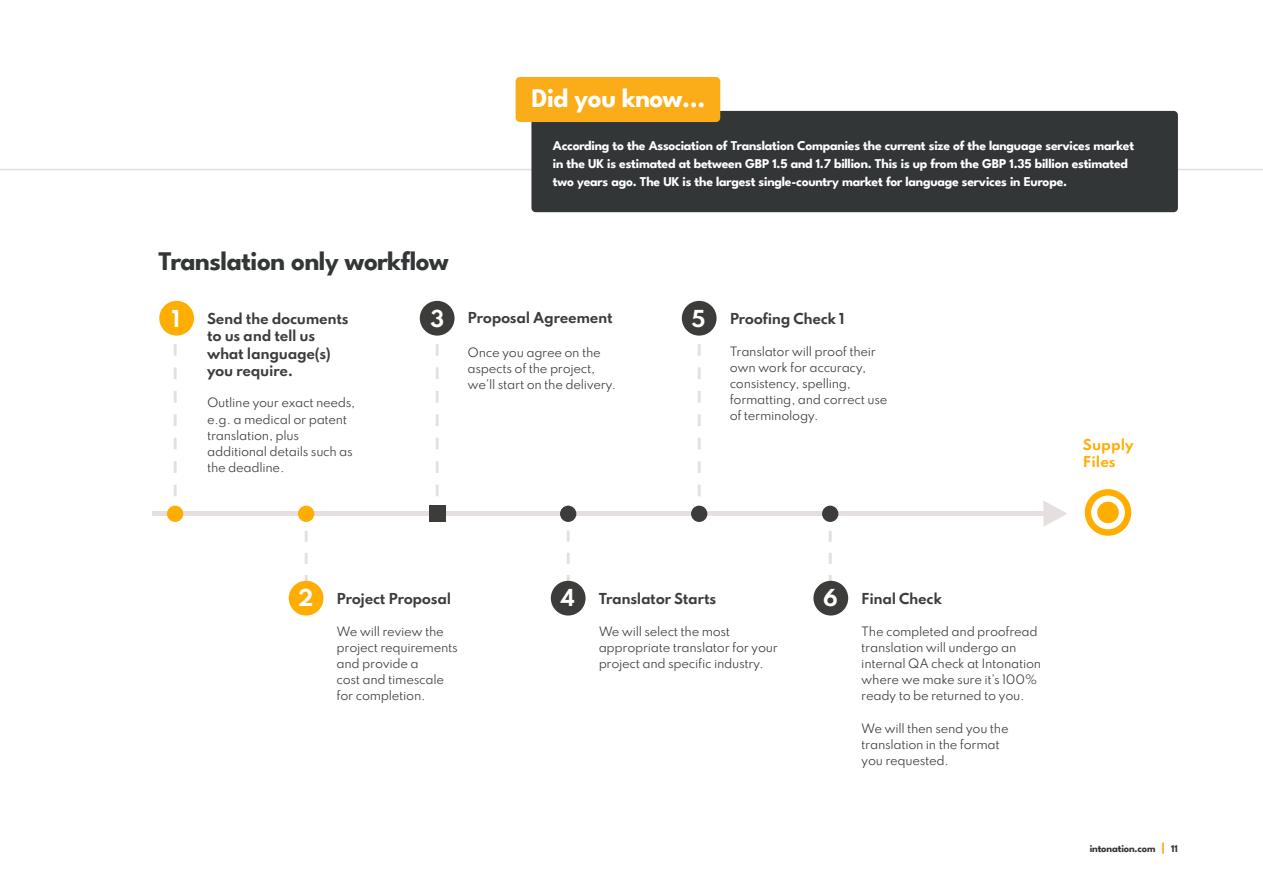
<style>
.page{position:relative;width:1263px;height:893px;background:#fff}
.page>*{position:absolute;margin:0;border:0;box-sizing:border-box;transform-origin:0 0}
.t1{font:700 27px "League Spartan";letter-spacing:-.02em;color:#333637}
.t2{font:700 27px "League Spartan";letter-spacing:-.02em;color:#fff}
.t3{font:700 20.7px "Spartan";color:#fff}
.t4{font:700 13.5px/18px "League Spartan";letter-spacing:-.02em;color:#fff}
.t5{font:700 13.35px/17.2px "Spartan";letter-spacing:-.025em;color:#3c3d3b}
.t6{font:700 13.35px/17.2px "Spartan";color:#ffad00}
.t7{font:11.55px/16.2px "Spartan";letter-spacing:-.025em;color:#3c3d3b}
.t8{font:700 10.5px "League Spartan";letter-spacing:-.02em;color:#333637}
.s1{font-size:13.5px;color:#faad19}
</style>
<div class="page">
<div style="left:531px;top:111px;width:647px;height:101px;background:#333637;border-radius:4px"></div>
<div style="left:516px;top:77px;width:204px;height:45px;background:#faad19;border-radius:4px"></div>
<svg style="left:174px;top:344px;width:3px;height:153px"></svg>
<svg style="left:305px;top:531px;width:3px;height:50px"></svg>
<svg style="left:436px;top:344px;width:3px;height:153px"></svg>
<svg style="left:567px;top:531px;width:3px;height:50px"></svg>
<svg style="left:698px;top:344px;width:3px;height:153px"></svg>
<svg style="left:829px;top:531px;width:3px;height:50px"></svg>
<div style="left:152px;top:511px;width:899px;height:5px;background:#e5dfdf"></div>
<svg style="left:1043px;top:501px;width:24px;height:26px"></svg>
<svg style="left:1085px;top:489px;width:46px;height:47px"></svg>
<div style="left:298px;top:506px;width:16px;height:16px;background:#ffad00;border-radius:50%"></div>
<div style="left:167px;top:506px;width:16px;height:16px;background:#ffad00;border-radius:50%"></div>
<div style="left:560px;top:506px;width:16px;height:16px;background:#3c3d3b;border-radius:50%"></div>
<div style="left:691px;top:506px;width:16px;height:16px;background:#3c3d3b;border-radius:50%"></div>
<div style="left:822px;top:506px;width:16px;height:16px;background:#3c3d3b;border-radius:50%"></div>
<div style="left:159px;top:301px;width:35px;height:35px;background:#ffad00;border-radius:50%"></div>
<div style="left:420px;top:301px;width:34px;height:35px;background:#3c3d3b;border-radius:50%"></div>
<div style="left:682px;top:301px;width:34px;height:35px;background:#3c3d3b;border-radius:50%"></div>
<div style="left:289px;top:581px;width:34px;height:34px;background:#ffad00;border-radius:50%"></div>
<div style="left:551px;top:581px;width:34px;height:34px;background:#3c3d3b;border-radius:50%"></div>
<div style="left:813px;top:581px;width:35px;height:34px;background:#3c3d3b;border-radius:50%"></div>
<div style="left:429px;top:506px;width:16px;height:16px;background:#3c3d3b"></div>
<p class="t2" style="left:531px;top:77px;width:176px">Did you know...</p>
<p class="t1" style="left:158px;top:240px;width:292px">Translation only workflow</p>
<p class="t4" style="left:553px;top:135px;width:583px">According to the Association of Translation Companies the current size of the language services market in the UK is estimated at between GBP 1.5 and 1.7 billion. This is up from the GBP 1.35 billion estimated two years ago. The UK is the largest single-country market for language services in Europe.</p>
<p class="t3" style="left:431px;top:303px;width:15px">3</p>
<p class="t5" style="left:730px;top:310px;width:117px">Proofing Check 1</p>
<p class="t7" style="left:730px;top:343px;width:159px">Translator will proof their own work for accuracy, consistency, spelling, formatting, and correct use of terminology.</p>
<p class="t3" style="left:172px;top:303px;width:10px">1</p>
<p class="t5" style="left:468px;top:309px;width:147px">Proposal Agreement</p>
<p class="t7" style="left:468px;top:344px;width:150px">Once you agree on the aspects of the project, we’ll start on the delivery.</p>
<p class="t3" style="left:692px;top:303px;width:16px">5</p>
<p class="t5" style="left:207px;top:310px;width:143px">Send the documents to us and tell us what language(s) you require.</p>
<p class="t7" style="left:207px;top:394px;width:150px">Outline your exact needs, e.g. a medical or patent translation, plus additional details such as the deadline.</p>
<p class="t6" style="left:1083px;top:435px;width:52px">Supply<br>Files</p>
<p class="t3" style="left:299px;top:583px;width:17px">2</p>
<p class="t5" style="left:599px;top:590px;width:119px">Translator Starts</p>
<p class="t7" style="left:599px;top:622px;width:181px">We will select the most appropriate translator for your project and specific industry.</p>
<p class="t3" style="left:561px;top:583px;width:16px">4</p>
<p class="t5" style="left:861px;top:590px;width:82px">Final Check</p>
<p class="t7" style="left:861px;top:622px;width:181px">The completed and proofread translation will undergo an internal QA check at Intonation where we make sure it’s 100% ready to be returned to you.</p>
<p class="t7" style="left:861px;top:720px;width:149px">We will then send you the translation in the format you requested.</p>
<p class="t3" style="left:823px;top:583px;width:16px">6</p>
<p class="t5" style="left:337px;top:590px;width:116px">Project Proposal</p>
<p class="t7" style="left:337px;top:622px;width:123px">We will review the project requirements and provide a<br>cost and timescale for completion.</p>
<p class="t8" style="left:1090px;top:840px;width:90px">intonation.com <span class="s1">|</span> 11</p>
</div>
